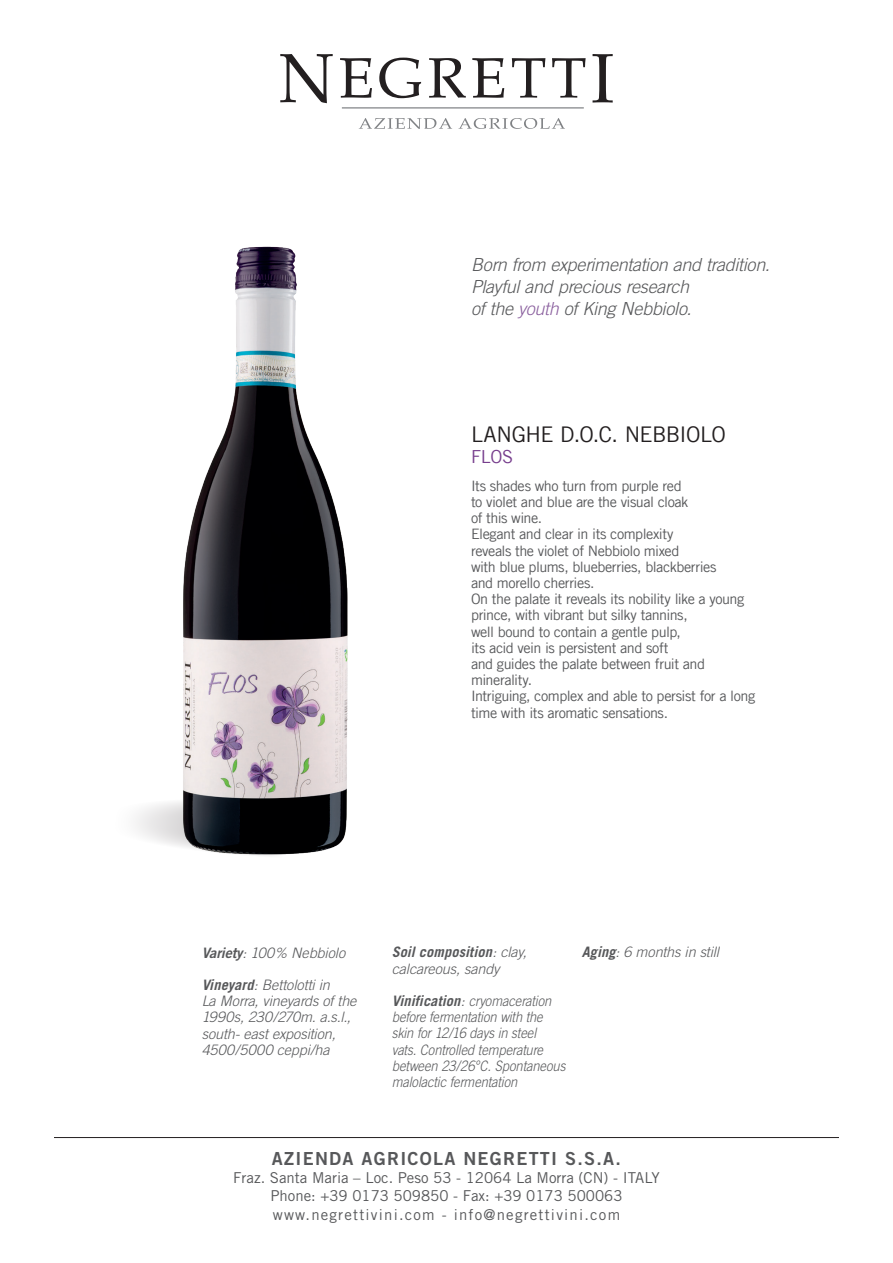
<style>
.page{position:relative;width:893px;height:1263px;background:#fff}
.page>*{position:absolute;margin:0;border:0;box-sizing:border-box;transform-origin:0 0}
.t1{font:21.6px "Trade Gothic LT Com";letter-spacing:-.025em;color:#231f20}
.t2{font:italic 300 18px/21.6px "Trade Gothic";letter-spacing:-.015em;color:#57585a}
.t3{font:18px "Trade Gothic Bold Two";letter-spacing:.07em;color:#57585a}
.t4{font:18px "Trade Gothic LT Com";color:#773e8d}
.t5{font:15px/18px "Trade Gothic";color:#57585a;text-align:center}
.t6{font:15px "Trade Gothic";letter-spacing:.08em;color:#57585a}
.t7{font:14.4px/16.2px "Trade Gothic LT Com";letter-spacing:-.035em;color:#57585a}
.t8{font:italic 300 14.4px/16.2px "Trade Gothic";letter-spacing:-.01em;color:#57585a}
.s1{color:#8a5f9e}
.s2{font-family:"Trade Gothic Bold Two";font-weight:400}
.s3{font-weight:700}
</style>
<div class="page">
<hr style="left:342px;top:107px;width:242px;height:2px;background:#808285">
<svg style="left:280px;top:54px;width:53px;height:49px"></svg>
<svg style="left:340px;top:58px;width:32px;height:40px"></svg>
<svg style="left:379px;top:58px;width:42px;height:40px"></svg>
<svg style="left:429px;top:58px;width:37px;height:40px"></svg>
<svg style="left:472px;top:58px;width:32px;height:40px"></svg>
<svg style="left:512px;top:58px;width:33px;height:40px"></svg>
<svg style="left:552px;top:58px;width:34px;height:40px"></svg>
<svg style="left:593px;top:54px;width:20px;height:49px"></svg>
<svg style="left:359px;top:118px;width:93px;height:11px"></svg>
<svg style="left:458px;top:118px;width:107px;height:11px"></svg>
<hr style="left:54px;top:1137px;width:785px;height:1px;background:#231f20">
<svg style="left:135px;top:802px;width:138px;height:54px"></svg>
<img style="left:182px;top:247px;width:166px;height:608px">
<p class="t2" style="left:471px;top:254px;width:300px">Born from experimentation and tradition.<br>Playful and precious research<br>of the <span class="s1">youth</span> of King Nebbiolo.</p>
<h1 class="t1" style="left:471px;top:421px;width:256px">LANGHE D.O.C. NEBBIOLO</h1>
<p class="t4" style="left:471px;top:446px;width:44px">FLOS</p>
<p class="t7" style="left:471px;top:477px;width:286px">Its shades who turn from purple red<br>to violet and blue are the visual cloak<br>of this wine.<br>Elegant and clear in its complexity<br>reveals the violet of Nebbiolo mixed<br>with blue plums, blueberries, blackberries<br>and morello cherries.<br>On the palate it reveals its nobility like a young prince, with vibrant but silky tannins,<br>well bound to contain a gentle pulp,<br>its acid vein is persistent and soft<br>and guides the palate between fruit and minerality.<br>Intriguing, complex and able to persist for a long time with its aromatic sensations.</p>
<p class="t8" style="left:202px;top:944px;width:145px"><span class="s2">Variety</span>: 100% Nebbiolo</p>
<p class="t8" style="left:202px;top:976px;width:156px"><span class="s3">Vineyard</span>: Bettolotti in<br>La Morra, vineyards of the<br>1990s, 230/270m. a.s.l., south- east exposition,<br>4500/5000 ceppi/ha</p>
<p class="t8" style="left:392px;top:944px;width:137px"><span class="s3">Soil composition</span>: clay, calcareous, sandy</p>
<p class="t8" style="left:392px;top:992px;width:175px"><span class="s3">Vinification</span>: cryomaceration before fermentation with the skin for 12/16 days in steel<br>vats. Controlled temperature between 23/26°C. Spontaneous malolactic fermentation</p>
<p class="t8" style="left:582px;top:944px;width:139px"><span class="s3">Aging</span>: 6 months in still</p>
<p class="t3" style="left:272px;top:1147px;width:351px">AZIENDA AGRICOLA NEGRETTI S.S.A.</p>
<p class="t5" style="left:233px;top:1168px;width:428px">Fraz. Santa Maria – Loc. Peso 53 - 12064 La Morra (CN) - ITALY<br>Phone: +39 0173 509850 - Fax: +39 0173 500063</p>
<p class="t6" style="left:273px;top:1206px;width:349px">www.negrettivini.com - info@negrettivini.com</p>
</div>
